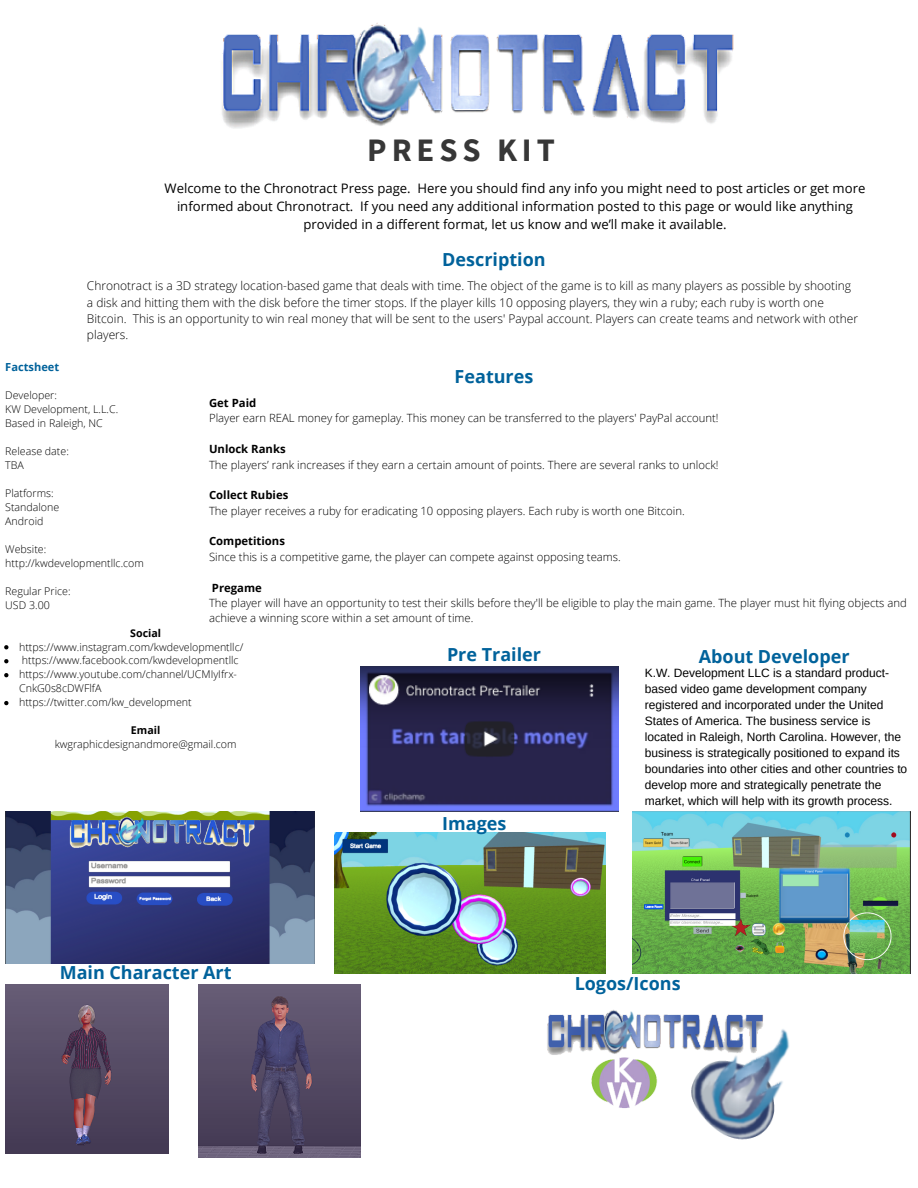
<style>
.page{position:relative;width:918px;height:1188px;background:#fff}
.page>*{position:absolute;margin:0;border:0;box-sizing:border-box;transform-origin:0 0}
.t1{font:700 32.7px "Source Sans Pro";letter-spacing:.15em;color:#373737}
.t2{font:700 18px "Open Sans";color:#00629b}
.t3{font:13.05px/18px "Open Sans";color:#000;text-align:center}
.t4{font:300 12px/16.4px "Open Sans";color:#000}
.t5{font:12px/16px "Arimo";color:#000}
.t6{font:300 11.25px/15.5px "Open Sans";color:#000}
.t7{font:700 11.25px "Open Sans";color:#000}
.t8{font:700 11.1px "Open Sans";color:#00629b}
.t9{font:300 10.65px/14px "Open Sans";color:#000}
.t10{font:700 10.65px "Open Sans";color:#000}
</style>
<div class="page">
<img style="left:222px;top:23px;width:512px;height:106px">
<img style="left:5px;top:985px;width:163px;height:168px">
<img style="left:198px;top:985px;width:162px;height:173px">
<img style="left:591px;top:1063px;width:66px;height:45px">
<img style="left:691px;top:1029px;width:99px;height:111px">
<img style="left:547px;top:1010px;width:236px;height:53px">
<img style="left:360px;top:667px;width:259px;height:145px">
<img style="left:5px;top:812px;width:310px;height:152px">
<img style="left:334px;top:833px;width:271px;height:140px">
<img style="left:632px;top:812px;width:278px;height:162px">
<svg style="left:4px;top:645px;width:4px;height:4px"></svg>
<svg style="left:4px;top:659px;width:4px;height:4px"></svg>
<svg style="left:4px;top:673px;width:4px;height:4px"></svg>
<svg style="left:4px;top:701px;width:4px;height:4px"></svg>
<p class="t1" style="left:367px;top:129px;width:189px">PRESS KIT</p>
<p class="t3" style="left:165px;top:179px;width:702px">Welcome to the Chronotract Press page. Here you should find any info you might need to post articles or get more informed about Chronotract. If you need any additional information posted to this page or would like anything provided in a different format, let us know and we’ll make it available.</p>
<p class="t2" style="left:442px;top:247px;width:105px">Description</p>
<p class="t4" style="left:87px;top:278px;width:773px">Chronotract is a 3D strategy location-based game that deals with time. The object of the game is to kill as many players as possible by shooting a disk and hitting them with the disk before the timer stops. If the player kills 10 opposing players, they win a ruby; each ruby is worth one Bitcoin. This is an opportunity to win real money that will be sent to the users' Paypal account. Players can create teams and network with other players.</p>
<p class="t8" style="left:5px;top:360px;width:55px">Factsheet</p>
<p class="t9" style="left:5px;top:388px;width:53px">Developer:</p>
<p class="t9" style="left:5px;top:402px;width:114px">KW Development, L.L.C.</p>
<p class="t9" style="left:5px;top:416px;width:99px">Based in Raleigh, NC</p>
<p class="t9" style="left:5px;top:444px;width:65px">Release date:</p>
<p class="t9" style="left:5px;top:458px;width:20px">TBA</p>
<p class="t9" style="left:5px;top:486px;width:50px">Platforms:</p>
<p class="t9" style="left:5px;top:500px;width:56px">Standalone</p>
<p class="t9" style="left:5px;top:514px;width:40px">Android</p>
<p class="t9" style="left:5px;top:542px;width:43px">Website:</p>
<p class="t9" style="left:5px;top:556px;width:140px">http://kwdevelopmentllc.com</p>
<p class="t9" style="left:5px;top:584px;width:67px">Regular Price:</p>
<p class="t9" style="left:5px;top:598px;width:46px">USD 3.00</p>
<p class="t10" style="left:130px;top:625px;width:32px">Social</p>
<p class="t2" style="left:455px;top:364px;width:80px">Features</p>
<p class="t7" style="left:209px;top:395px;width:49px">Get Paid</p>
<p class="t6" style="left:209px;top:410px;width:511px">Player earn REAL money for gameplay. This money can be transferred to the players' PayPal account!</p>
<p class="t7" style="left:209px;top:441px;width:78px">Unlock Ranks</p>
<p class="t6" style="left:209px;top:456px;width:511px">The players’ rank increases if they earn a certain amount of points. There are several ranks to unlock!</p>
<p class="t7" style="left:209px;top:487px;width:81px">Collect Rubies</p>
<p class="t6" style="left:209px;top:503px;width:477px">The player receives a ruby for eradicating 10 opposing players. Each ruby is worth one Bitcoin.</p>
<p class="t7" style="left:209px;top:533px;width:77px">Competitions</p>
<p class="t6" style="left:209px;top:549px;width:413px">Since this is a competitive game, the player can compete against opposing teams.</p>
<p class="t7" style="left:212px;top:580px;width:51px">Pregame</p>
<p class="t6" style="left:209px;top:595px;width:699px">The player will have an opportunity to test their skills before they'll be eligible to play the main game. The player must hit flying objects and achieve a winning score within a set amount of time.</p>
<p class="t9" style="left:19px;top:639px;width:226px">https://www.instagram.com/kwdevelopmentllc/</p>
<p class="t9" style="left:22px;top:653px;width:218px">https://www.facebook.com/kwdevelopmentllc</p>
<p class="t9" style="left:19px;top:667px;width:219px">https://www.youtube.com/channel/UCMIyIfrx-<br>CnkG0s8cDWFlfA</p>
<p class="t9" style="left:19px;top:695px;width:174px">https://twitter.com/kw_development</p>
<p class="t10" style="left:131px;top:723px;width:31px">Email</p>
<p class="t9" style="left:55px;top:737px;width:183px">kwgraphicdesignandmore@gmail.com</p>
<p class="t2" style="left:60px;top:960px;width:173px">Main Character Art</p>
<p class="t2" style="left:447px;top:642px;width:96px">Pre Trailer</p>
<p class="t2" style="left:442px;top:811px;width:66px">Images</p>
<p class="t2" style="left:699px;top:643px;width:152px">About Developer</p>
<p class="t5" style="left:645px;top:665px;width:264px">K.W. Development LLC is a standard product&shy;based video game development company registered and incorporated under the United States of America. The business service is located in Raleigh, North Carolina. However, the business is strategically positioned to expand its boundaries into other cities and other countries to develop more and strategically penetrate the market, which will help with its growth process.</p>
<p class="t2" style="left:575px;top:971px;width:107px">Logos/Icons</p>
</div>
